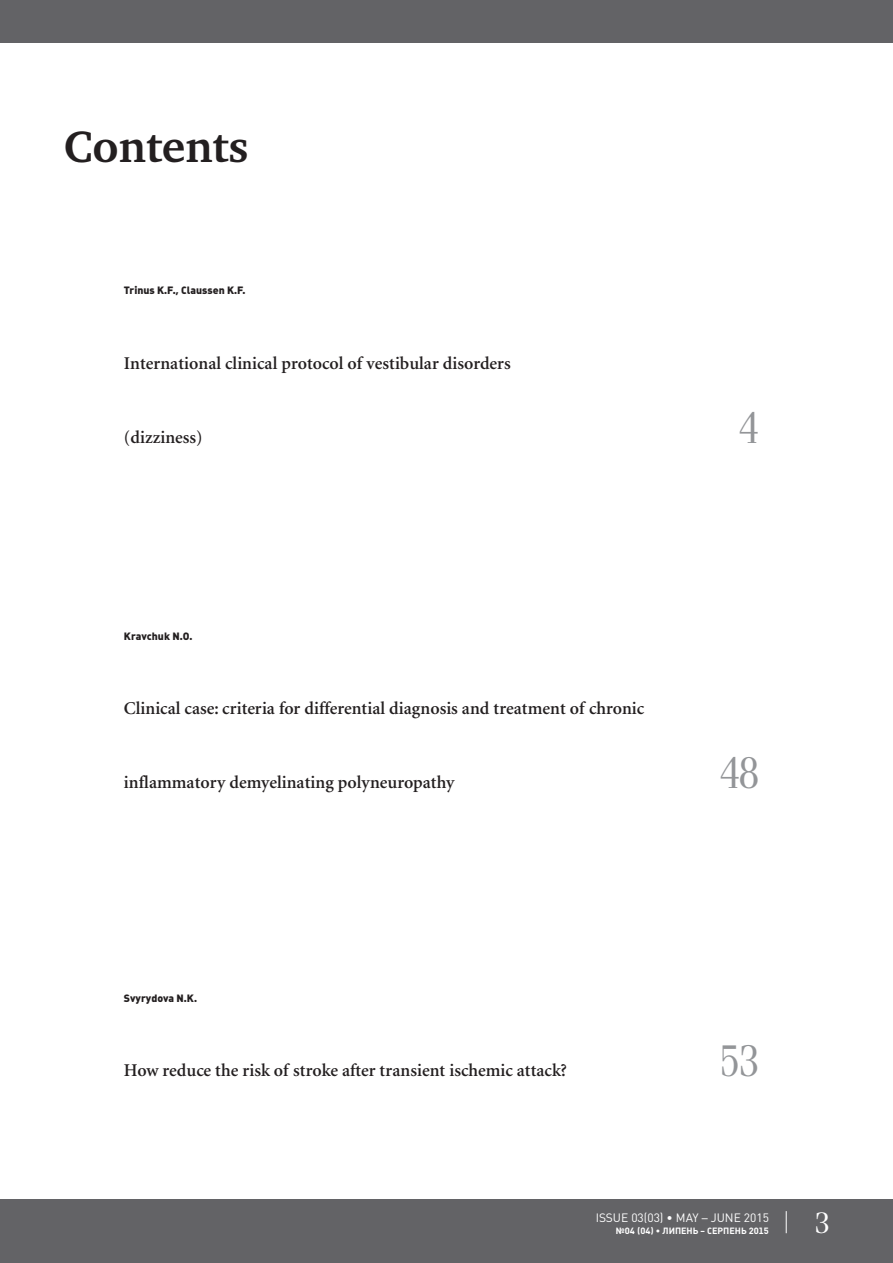
<style>
.page{position:relative;width:893px;height:1263px;background:#fff}
.page>*{position:absolute;margin:0;border:0;box-sizing:border-box;transform-origin:0 0}
.t1{font:700 45px "Charter C";color:#231f20}
.Text_0{font:45px "Simeiz";color:#939598;scale:.9 1}
.t2{font:30px "Simeiz";color:#fff}
.Text_0-2{font:600 18px "Minion Cyr";color:#231f20}
.t3{font:12px "Plumb";color:#fff}
.Author{font:900 10.5px "Plumb";color:#231f20}
.t4{font:700 9px "Plumb";color:#fff}
</style>
<div class="page">
<div style="left:0;top:1199px;width:893px;height:64px;background:#636366"></div>
<div style="left:0;top:0;width:893px;height:43px;background:#636366"></div>
<svg style="left:786px;top:1211px;width:1px;height:22px"></svg>
<p class="t1" style="left:64px;top:122px;width:186px">Contents</p>
<p class="Author" style="left:124px;top:284px;width:123px">Trinus K.F., Claussen K.F.</p>
<p class="Text_0-2" style="left:124px;top:352px;width:388px">International clinical protocol of vestibular disorders</p>
<p class="Text_0-2" style="left:124px;top:426px;width:80px">(dizziness)</p>
<p class="Author" style="left:124px;top:629px;width:70px">Kravchuk N.O.</p>
<p class="Text_0-2" style="left:124px;top:698px;width:522px">Clinical case: criteria for differential diagnosis and treatment of chronic</p>
<p class="Text_0-2" style="left:124px;top:772px;width:332px">inflammatory demyelinating polyneuropathy</p>
<p class="Text_0" style="left:739px;top:405px;width:23px">4</p>
<p class="Text_0" style="left:720px;top:750px;width:44px">48</p>
<p class="Author" style="left:124px;top:991px;width:75px">Svyrydova N.K.</p>
<p class="Text_0-2" style="left:124px;top:1059px;width:444px">How reduce the risk of stroke after transient ischemic attack?</p>
<p class="Text_0" style="left:720px;top:1038px;width:44px">53</p>
<p class="t3" style="left:596px;top:1210px;width:175px">ISSUE 03(03) • MAY – JUNE 2015</p>
<p class="t4" style="left:616px;top:1225px;width:155px">№04 (04) • ЛИПЕНЬ – СЕРПЕНЬ 2015</p>
<h2 class="t2" style="left:815px;top:1208px;width:16px">3</h2>
</div>
